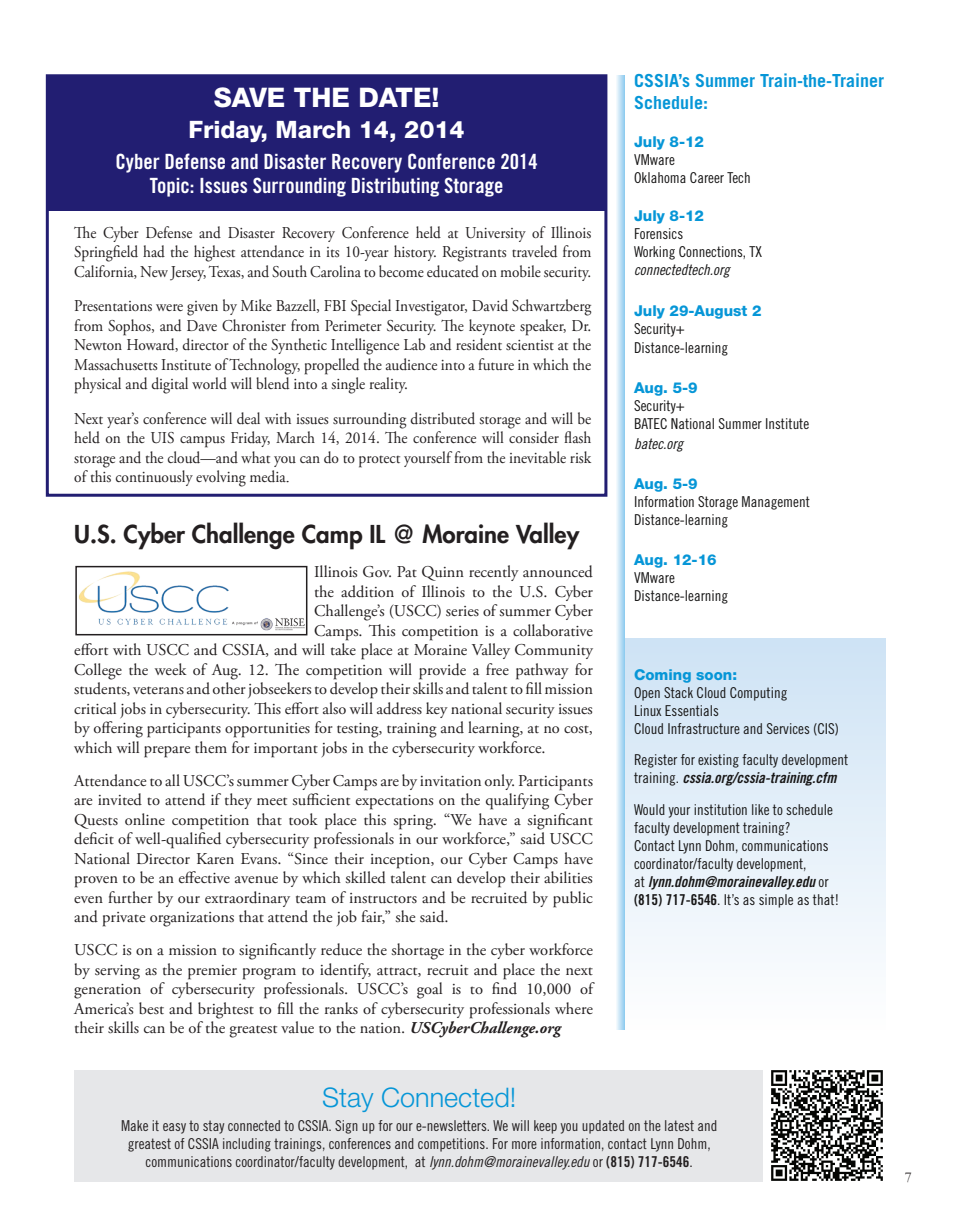
<style>
.page{position:relative;width:959px;height:1229px;background:#fff}
.page>*{position:absolute;margin:0;border:0;box-sizing:border-box;transform-origin:0 0}
.t1{font:300 27px "Helvetica Neue";color:#0696d7}
.t2{font:800 27px "Helvetica Neue";color:#fff}
.t3{font:800 24px "Futura";color:#231f20}
.t4{font:800 24px "Helvetica Neue";color:#fff}
.t5{font:21px/24px "Trade Gothic LT Std Bd Cn 20";color:#fff;text-align:center}
.t6{font:700 18px/21.6px "Trade Gothic LT Std";color:#0696d7}
.t7{font:16.5px/19.5px "Adobe Garamond Pro";color:#231f20;text-align:justify}
.t8{font:16.5px/19.5px "Adobe Garamond Pro";color:#231f20;text-align:justify;scale:.93 1}
.t9{font:16.5px/19.5px "Adobe Garamond Pro";color:#231f20;text-align:justify;scale:.92 1}
.t10{font:15px/18px "Trade Gothic LT Std Cn 18";color:#181717}
.t11{font:15px/18px "Trade Gothic LT Std Cn 18";color:#231f20;text-align:center}
.t12{font:15px "Trade Gothic LT Std Bd Cn 20 Obl";color:#181717}
.t13{font:800 15px "Helvetica Neue";color:#0696d7}
.t14{font:15px "Trade Gothic LT Std Cn 18 Obl";color:#181717}
.t15{font:15px "Garamond";color:#231f20}
.s1{font-family:"Times New Roman";font-size:18px}
.s2{font-weight:700;font-style:italic}
.s3{font-family:"Trade Gothic LT Std Cn 18"}
.s4{font-family:"Trade Gothic LT Std Bd Cn 20"}
.s5{font-family:"Trade Gothic LT Std Cn 18 Obl"}
</style>
<div class="page">
<div style="left:623px;top:638px;width:262px;height:391px;background:linear-gradient(to bottom,#cee3f5,#fefefe)"></div>
<div style="left:47px;top:76px;width:559px;height:135px;background:#221e72"></div>
<div style="left:74px;top:1070px;width:688px;height:111px;background:#e6e7e9"></div>
<img style="left:771px;top:1070px;width:112px;height:111px">
<div style="left:46px;top:74px;width:561px;height:423px;border:3px solid #221e72"></div>
<svg style="left:616px;top:76px;width:8px;height:953px;background:#c7e4f6"></svg>
<img style="left:78px;top:571px;width:226px;height:60px">
<div style="left:75px;top:566px;width:232px;height:69px;border:2px solid #231f20"></div>
<h1 class="t2" style="left:214px;top:82px;width:227px">Save the date!</h1>
<h2 class="t4" style="left:188px;top:115px;width:278px">Friday, March 14, 2014</h2>
<p class="t5" style="left:115px;top:149px;width:424px">Cyber Defense and Disaster Recovery Conference 2014<br>Topic: Issues Surrounding Distributing Storage</p>
<p class="t9" style="left:74px;top:223px;width:563px">The Cyber Defense and Disaster Recovery Conference held at University of Illinois Springfield had the highest attendance in its 10-year history. Registrants traveled from California, New Jersey, Texas, and South Carolina to become educated on mobile security.</p>
<p class="t8" style="left:74px;top:297px;width:557px">Presentations were given by Mike Bazzell, FBI Special Investigator, David Schwartzberg from Sophos, and Dave Chronister from Perimeter Security. The keynote speaker, Dr.<br>Newton Howard, director of the Synthetic Intelligence Lab and resident scientist at the Massachusetts Institute of Technology, propelled the audience into a future in which the physical and digital world will blend into a single reality.</p>
<p class="t8" style="left:74px;top:409px;width:557px">Next year’s conference will deal with issues surrounding distributed storage and will be held on the UIS campus Friday, March 14, 2014. The conference will consider flash storage and the cloud—and what you can do to protect yourself from the inevitable risk of this continuously evolving media<span class="s1">.</span></p>
<h2 class="t3" style="left:74px;top:518px;width:506px">U.S. Cyber Challenge Camp IL @ Moraine Valley</h2>
<p class="t7" style="left:314px;top:563px;width:280px">Illinois Gov. Pat Quinn recently announced</p>
<p class="t7" style="left:314px;top:582px;width:280px">the addition of Illinois to the U.S. Cyber</p>
<p class="t7" style="left:314px;top:602px;width:280px">Challenge’s (USCC) series of summer Cyber</p>
<p class="t7" style="left:314px;top:621px;width:280px">Camps. This competition is a collaborative</p>
<p class="t7" style="left:74px;top:641px;width:520px">effort with USCC and CSSIA, and will take place at Moraine Valley Community</p>
<p class="t7" style="left:74px;top:660px;width:520px">College the week of Aug. 12. The competition will provide a free pathway for</p>
<p class="t7" style="left:74px;top:680px;width:520px">students, veterans and other jobseekers to develop their skills and talent to fill mission</p>
<p class="t7" style="left:74px;top:699px;width:520px">critical jobs in cybersecurity. This effort also will address key national security issues</p>
<p class="t7" style="left:74px;top:719px;width:520px">by offering participants opportunities for testing, training and learning, at no cost,</p>
<p class="t7" style="left:74px;top:738px;width:473px">which will prepare them for important jobs in the cybersecurity workforce.</p>
<p class="t7" style="left:74px;top:771px;width:520px">Attendance to all USCC’s summer Cyber Camps are by invitation only. Participants are invited to attend if they meet sufficient expectations on the qualifying Cyber Quests online competition that took place this spring. “We have a significant deficit of well-qualified cybersecurity professionals in our workforce,” said USCC National Director Karen Evans. “Since their inception, our Cyber Camps have proven to be an effective avenue by which skilled talent can develop their abilities even further by our extraordinary team of instructors and be recruited by public and private organizations that attend the job fair,” she said.</p>
<p class="t7" style="left:74px;top:941px;width:520px">USCC is on a mission to significantly reduce the shortage in the cyber workforce by serving as the premier program to identify, attract, recruit and place the next generation of cybersecurity professionals. USCC’s goal is to find 10,000 of America’s best and brightest to fill the ranks of cybersecurity professionals where their skills can be of the greatest value to the nation. <span class="s2">USCyberChallenge.org</span></p>
<p class="t6" style="left:634px;top:70px;width:252px">CSSIA’s Summer Train-the-Trainer<br>Schedule:</p>
<p class="t13" style="left:634px;top:133px;width:72px">July 8-12</p>
<p class="t10" style="left:634px;top:151px;width:118px">VMware<br>Oklahoma Career Tech</p>
<p class="t13" style="left:634px;top:207px;width:72px">July 8-12</p>
<p class="t10" style="left:634px;top:225px;width:130px">Forensics<br>Working Connections, TX</p>
<p class="t14" style="left:634px;top:261px;width:97px">connectedtech.org</p>
<p class="t13" style="left:634px;top:301px;width:129px">July 29-August 2</p>
<p class="t10" style="left:634px;top:318px;width:96px;line-height:19.8px">Security+<br>Distance-learning</p>
<p class="t13" style="left:634px;top:379px;width:65px">Aug. 5-9</p>
<p class="t10" style="left:634px;top:397px;width:177px">Security+<br>BATEC National Summer Institute</p>
<p class="t14" style="left:634px;top:435px;width:51px">batec.org</p>
<p class="t13" style="left:634px;top:475px;width:65px">Aug. 5-9</p>
<p class="t10" style="left:634px;top:493px;width:177px">Information Storage Management<br>Distance-learning</p>
<p class="t13" style="left:634px;top:551px;width:84px">Aug. 12-16</p>
<p class="t10" style="left:634px;top:569px;width:96px">VMware<br>Distance-learning</p>
<p class="t13" style="left:634px;top:665px;width:105px">Coming soon:</p>
<p class="t10" style="left:634px;top:683px;width:206px">Open Stack Cloud Computing<br>Linux Essentials<br>Cloud Infrastructure and Services (CIS)</p>
<p class="t10" style="left:634px;top:750px;width:216px">Register for existing faculty development</p>
<p class="t12" style="left:634px;top:768px;width:204px"><span class="s3">training.</span> cssia.org/cssia-training.cfm</p>
<p class="t10" style="left:634px;top:800px;width:200px">Would your institution like to schedule faculty development training?<br>Contact Lynn Dohm, communications coordinator/faculty development,</p>
<p class="t12" style="left:634px;top:872px;width:196px"><span class="s3">at</span> lynn.dohm@morainevalley.edu <span class="s3">or</span></p>
<p class="t10" style="left:634px;top:890px;width:207px"><span class="s4">(815) 717-6546</span>. It’s as simple as that!</p>
<h1 class="t1" style="left:322px;top:1080px;width:196px">Stay Connected!</h1>
<p class="t11" style="left:121px;top:1116px;width:598px">Make it easy to stay connected to CSSIA. Sign up for our e-newsletters. We will keep you updated on the latest and greatest of CSSIA including trainings, conferences and competitions. For more information, contact Lynn Dohm, communications coordinator/faculty development, at <span class="s5">lynn.dohm@morainevalley.edu</span> or <span class="s4">(815) 717-6546</span>.</p>
<p class="t15" style="left:904px;top:1167px;width:9px">7</p>
</div>
